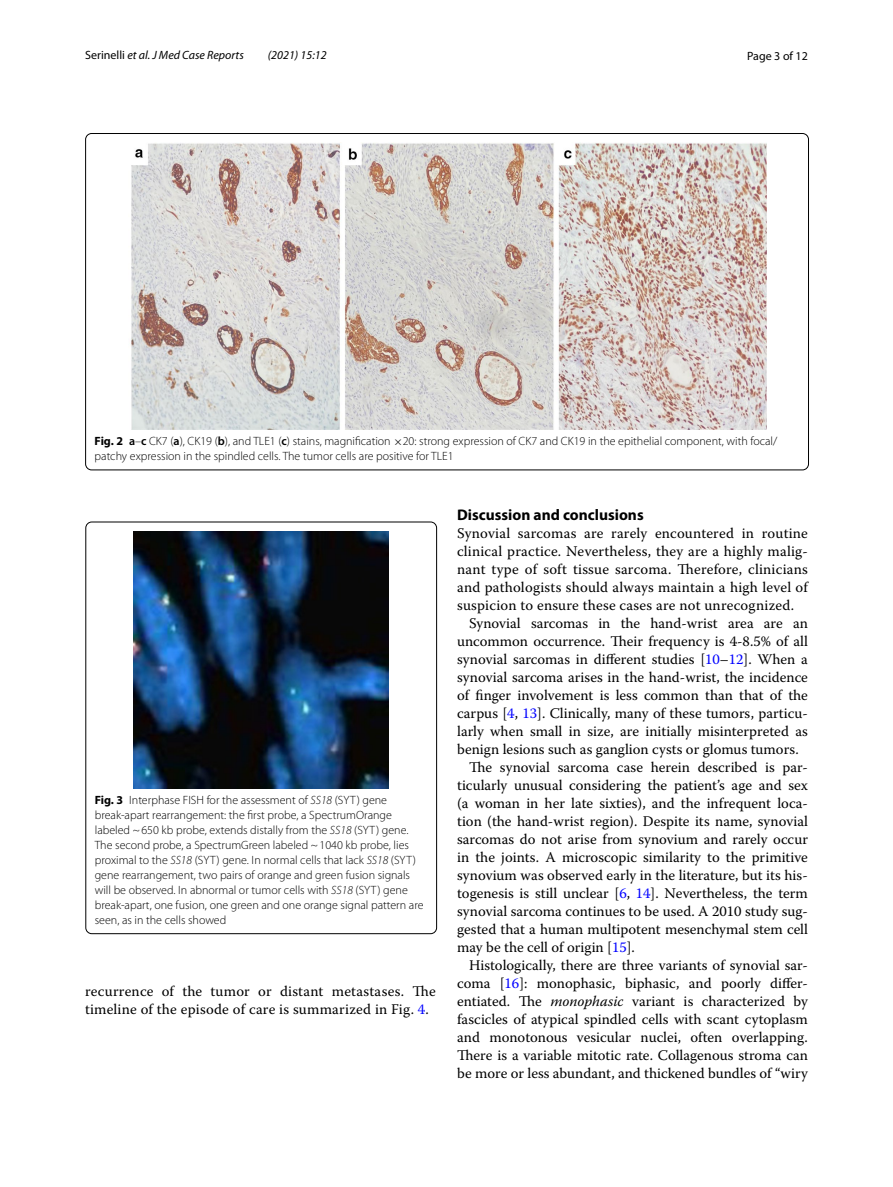
<style>
.page{position:relative;width:893px;height:1187px;background:#fff}
.page>*{position:absolute;margin:0;border:0;box-sizing:border-box;transform-origin:0 0}
.t1{font:700 15.45px "Myriad Pro";color:#000}
.t2{font:14.7px/18px "Warnock Pro";color:#000}
.t3{font:300 12px/15px "Myriad Pro";color:#000}
.t4{font:italic 12px "Myriad Pro";color:#000}
.t5{font:12px "Myriad Pro";color:#000}
.s1{font-style:normal}
.s2{font-weight:700}
.s3{font-weight:600}
.s4{font-family:"MTSY";font-weight:400}
.s5{font-style:italic}
.s6{color:#00f}
</style>
<div class="page">
<img style="left:131px;top:142px;width:635px;height:288px">
<img style="left:134px;top:531px;width:255px;height:257px">
<div style="left:86px;top:522px;width:351px;height:411px;border:1px solid #000;border-radius:6px"></div>
<p class="t4" style="left:85px;top:48px;width:160px"><span class="s1">Serinelli</span> et al. J Med Case Reports</p>
<p class="t4" style="left:268px;top:48px;width:60px">(2021) 15:12</p>
<p class="t5" style="left:747px;top:48px;width:62px">Page 3 of 12</p>
<p class="t3" style="left:95px;top:434px;width:684px"><span class="s2">Fig. 2</span> <span class="s3">a</span>–<span class="s3">c</span> CK7 (<span class="s3">a</span>), CK19 (<span class="s3">b</span>), and TLE1 (<span class="s3">c</span>) stains, magnification <span class="s4">×</span>20: strong expression of CK7 and CK19 in the epithelial component, with focal/ patchy expression in the spindled cells. The tumor cells are positive for TLE1</p>
<p class="t3" style="left:95px;top:792px;width:330px"><span class="s2">Fig. 3</span> Interphase FISH for the assessment of <span class="s5">SS18</span> (SYT) gene break-apart rearrangement: the first probe, a SpectrumOrange labeled ~650 kb probe, extends distally from the <span class="s5">SS18</span> (SYT) gene.<br>The second probe, a SpectrumGreen labeled ~1040 kb probe, lies proximal to the <span class="s5">SS18</span> (SYT) gene. In normal cells that lack <span class="s5">SS18</span> (SYT) gene rearrangement, two pairs of orange and green fusion signals will be observed. In abnormal or tumor cells with <span class="s5">SS18</span> (SYT) gene break-apart, one fusion, one green and one orange signal pattern are seen, as in the cells showed</p>
<p class="t2" style="left:85px;top:981px;width:352px">recurrence of the tumor or distant metastases. The timeline of the episode of care is summarized in Fig. <span class="s6">4</span>.</p>
<p class="t1" style="left:457px;top:505px;width:188px">Discussion and conclusions</p>
<p class="t2" style="left:457px;top:524px;width:352px">Synovial sarcomas are rarely encountered in routine</p>
<p class="t2" style="left:457px;top:542px;width:352px">clinical practice. Nevertheless, they are a highly malig-</p>
<p class="t2" style="left:457px;top:560px;width:352px">nant type of soft tissue sarcoma. Therefore, clinicians</p>
<p class="t2" style="left:457px;top:578px;width:352px">and pathologists should always maintain a high level of</p>
<p class="t2" style="left:457px;top:596px;width:338px">suspicion to ensure these cases are not unrecognized.</p>
<p class="t2" style="left:469px;top:614px;width:340px">Synovial sarcomas in the hand-wrist area are an</p>
<p class="t2" style="left:457px;top:632px;width:352px">uncommon occurrence. Their frequency is 4-8.5% of all</p>
<p class="t2" style="left:457px;top:650px;width:352px">synovial sarcomas in different studies [<span class="s6">10</span>–<span class="s6">12</span>]. When a</p>
<p class="t2" style="left:457px;top:668px;width:352px">synovial sarcoma arises in the hand-wrist, the incidence</p>
<p class="t2" style="left:457px;top:686px;width:352px">of finger involvement is less common than that of the</p>
<p class="t2" style="left:457px;top:704px;width:352px">carpus [<span class="s6">4</span>, <span class="s6">13</span>]. Clinically, many of these tumors, particu-</p>
<p class="t2" style="left:457px;top:722px;width:352px">larly when small in size, are initially misinterpreted as</p>
<p class="t2" style="left:457px;top:740px;width:343px">benign lesions such as ganglion cysts or glomus tumors.</p>
<p class="t2" style="left:469px;top:758px;width:340px">The synovial sarcoma case herein described is par-</p>
<p class="t2" style="left:457px;top:776px;width:352px">ticularly unusual considering the patient’s age and sex</p>
<p class="t2" style="left:457px;top:794px;width:352px">(a woman in her late sixties), and the infrequent loca-</p>
<p class="t2" style="left:457px;top:812px;width:352px">tion (the hand-wrist region). Despite its name, synovial</p>
<p class="t2" style="left:457px;top:830px;width:352px">sarcomas do not arise from synovium and rarely occur</p>
<p class="t2" style="left:457px;top:848px;width:352px">in the joints. A microscopic similarity to the primitive</p>
<p class="t2" style="left:457px;top:866px;width:352px">synovium was observed early in the literature, but its his-</p>
<p class="t2" style="left:457px;top:884px;width:352px">togenesis is still unclear [<span class="s6">6</span>, <span class="s6">14</span>]. Nevertheless, the term</p>
<p class="t2" style="left:457px;top:902px;width:352px">synovial sarcoma continues to be used. A 2010 study sug-</p>
<p class="t2" style="left:457px;top:920px;width:352px">gested that a human multipotent mesenchymal stem cell</p>
<p class="t2" style="left:457px;top:938px;width:179px">may be the cell of origin [<span class="s6">15</span>].</p>
<p class="t2" style="left:469px;top:956px;width:340px">Histologically, there are three variants of synovial sar-</p>
<p class="t2" style="left:457px;top:974px;width:352px">coma [<span class="s6">16</span>]: monophasic, biphasic, and poorly differ-</p>
<p class="t2" style="left:457px;top:992px;width:352px">entiated. The <span class="s5">monophasic</span> variant is characterized by</p>
<p class="t2" style="left:457px;top:1010px;width:352px">fascicles of atypical spindled cells with scant cytoplasm</p>
<p class="t2" style="left:457px;top:1028px;width:352px">and monotonous vesicular nuclei, often overlapping.</p>
<p class="t2" style="left:457px;top:1046px;width:352px">There is a variable mitotic rate. Collagenous stroma can</p>
<p class="t2" style="left:457px;top:1064px;width:352px">be more or less abundant, and thickened bundles of “wiry</p>
</div>
